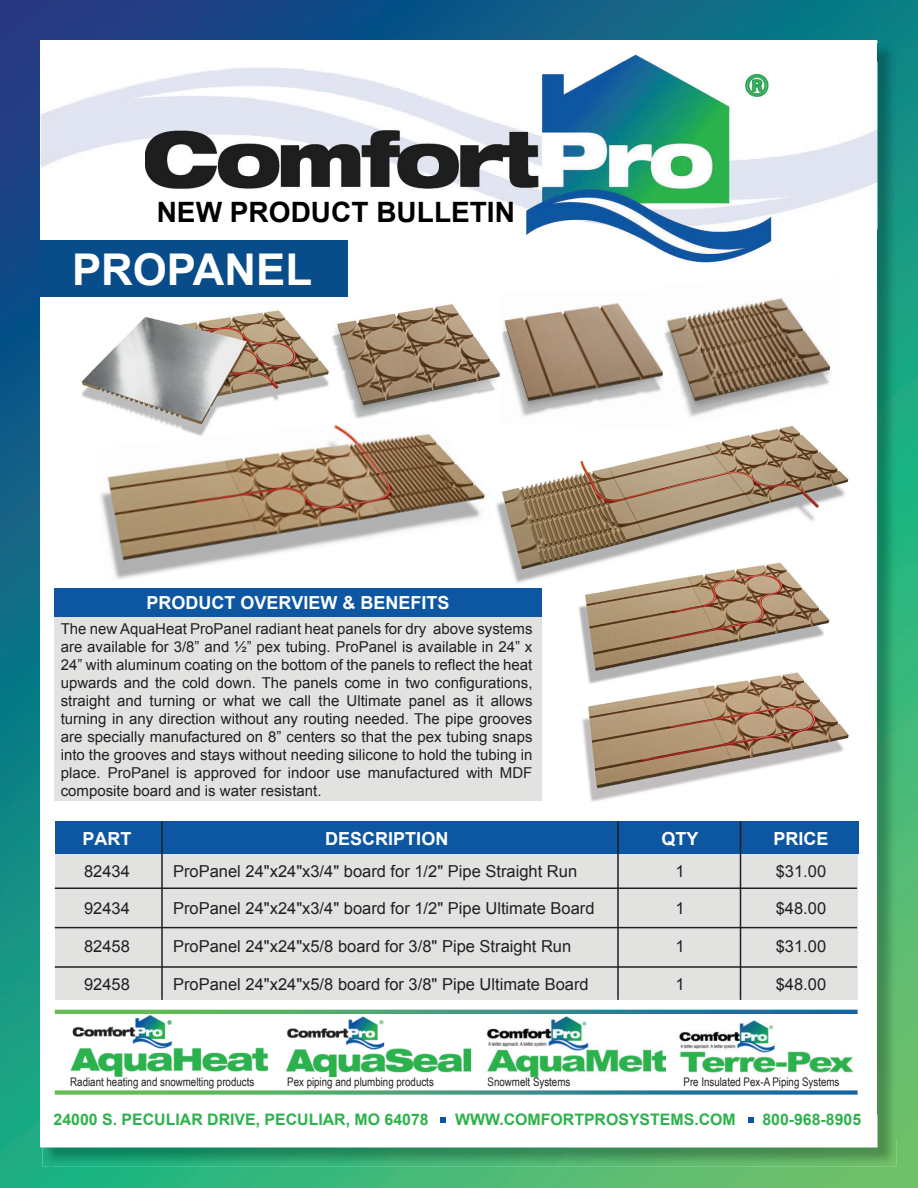
<style>
.page{position:relative;width:918px;height:1188px;background:#fff}
.page>*{position:absolute;margin:0;border:0;box-sizing:border-box;transform-origin:0 0}
.t1{font:700 43.8px "Arial";color:#fff}
.t2{font:700 28.05px "Arial";color:#000}
.t3{font:700 18px "Arial";color:#fff}
.t4{font:16.5px "Arial";color:#231f20}
.t5{font:700 15.9px "Arial";color:#2cb34b}
.t6{font:15px/18px "Arial";color:#231f20;text-align:justify}
.t7{font:11.85px "Arial Narrow";color:#231f20}
</style>
<div class="page">
<img style="left:0;top:0;width:50px;height:1188px">
<img style="left:50px;top:1139px;width:868px;height:49px">
<img style="left:50px;top:0;width:868px;height:50px">
<img style="left:896px;top:50px;width:22px;height:1089px">
<img style="left:43px;top:1113px;width:853px;height:53px">
<img style="left:878px;top:43px;width:18px;height:1070px">
<div style="left:40px;top:40px;width:838px;height:1108px;background:#fff"></div>
<img style="left:526px;top:54px;width:246px;height:209px">
<img style="left:145px;top:62px;width:628px;height:167px">
<svg style="left:440px;top:1117px;width:6px;height:6px"></svg>
<svg style="left:748px;top:1117px;width:5px;height:6px"></svg>
<img style="left:70px;top:1015px;width:402px;height:61px">
<img style="left:54px;top:1091px;width:804px;height:4px">
<img style="left:486px;top:1016px;width:180px;height:62px">
<img style="left:679px;top:1020px;width:174px;height:53px">
<img style="left:54px;top:1009px;width:804px;height:5px">
<div style="left:39px;top:240px;width:309px;height:57px;background:#084d89"></div>
<div style="left:55px;top:827px;width:802px;height:173px;background:#e2e2e1"></div>
<div style="left:55px;top:821px;width:803px;height:33px;background:#0c56a2"></div>
<hr style="left:55px;top:887px;width:802px;height:2px;background:#231f20">
<hr style="left:55px;top:927px;width:802px;height:1px;background:#231f20">
<hr style="left:55px;top:966px;width:802px;height:2px;background:#231f20">
<div style="left:54px;top:598px;width:487px;height:203px;background:#e2e2e1"></div>
<div style="left:54px;top:588px;width:488px;height:28px;background:#0c56a2"></div>
<img style="left:81px;top:310px;width:247px;height:105px">
<img style="left:502px;top:303px;width:160px;height:83px">
<img style="left:328px;top:304px;width:172px;height:111px">
<img style="left:662px;top:298px;width:169px;height:88px">
<img style="left:100px;top:415px;width:386px;height:165px">
<hr style="left:161px;top:821px;width:2px;height:179px;background:#231f20">
<hr style="left:617px;top:821px;width:2px;height:179px;background:#231f20">
<hr style="left:740px;top:821px;width:1px;height:179px;background:#231f20">
<img style="left:490px;top:386px;width:359px;height:197px">
<img style="left:562px;top:547px;width:272px;height:113px">
<img style="left:582px;top:660px;width:267px;height:142px">
<h2 class="t2" style="left:157px;top:194px;width:360px">NEW PRODUCT BULLETIN</h2>
<h1 class="t1" style="left:72px;top:241px;width:242px">PROPANEL</h1>
<p class="t3" style="left:146px;top:591px;width:305px">PRODUCT OVERVIEW &amp; BENEFITS</p>
<p class="t6" style="left:61px;top:620px;width:473px">The new AquaHeat ProPanel radiant heat panels for dry above systems are available for 3/8” and ½” pex tubing. ProPanel is available in 24” x 24” with aluminum coating on the bottom of the panels to reflect the heat upwards and the cold down. The panels come in two configurations, straight and turning or what we call the Ultimate panel as it allows turning in any direction without any routing needed. The pipe grooves are specially manufactured on 8” centers so that the pex tubing snaps into the grooves and stays without needing silicone to hold the tubing in place. ProPanel is approved for indoor use manufactured with MDF composite board and is water resistant.</p>
<p class="t3" style="left:82px;top:827px;width:50px">PART</p>
<p class="t3" style="left:325px;top:827px;width:125px">DESCRIPTION</p>
<p class="t3" style="left:661px;top:827px;width:39px">QTY</p>
<p class="t3" style="left:773px;top:827px;width:57px">PRICE</p>
<p class="t4" style="left:84px;top:861px;width:47px">82434</p>
<p class="t4" style="left:173px;top:861px;width:406px">ProPanel 24"x24"x3/4" board for 1/2" Pipe Straight Run</p>
<p class="t4" style="left:675px;top:861px;width:11px">1</p>
<p class="t4" style="left:776px;top:861px;width:52px">$31.00</p>
<p class="t4" style="left:84px;top:898px;width:47px">92434</p>
<p class="t4" style="left:173px;top:897px;width:423px">ProPanel 24"x24"x3/4" board for 1/2" Pipe Ultimate Board</p>
<p class="t4" style="left:675px;top:898px;width:11px">1</p>
<p class="t4" style="left:776px;top:898px;width:52px">$48.00</p>
<p class="t4" style="left:84px;top:936px;width:47px">82458</p>
<p class="t4" style="left:173px;top:936px;width:400px">ProPanel 24"x24"x5/8 board for 3/8" Pipe Straight Run</p>
<p class="t4" style="left:675px;top:936px;width:11px">1</p>
<p class="t4" style="left:776px;top:936px;width:52px">$31.00</p>
<p class="t4" style="left:84px;top:973px;width:47px">92458</p>
<p class="t4" style="left:173px;top:973px;width:417px">ProPanel 24"x24"x5/8 board for 3/8" Pipe Ultimate Board</p>
<p class="t4" style="left:675px;top:973px;width:11px">1</p>
<p class="t4" style="left:776px;top:973px;width:52px">$48.00</p>
<p class="t7" style="left:70px;top:1073px;width:186px">Radiant heating and snowmelting products</p>
<p class="t7" style="left:287px;top:1073px;width:148px">Pex piping and plumbing products</p>
<p class="t7" style="left:488px;top:1073px;width:84px">Snowmelt Systems</p>
<p class="t7" style="left:684px;top:1073px;width:157px">Pre Insulated Pex-A Piping Systems</p>
<p class="t5" style="left:54px;top:1109px;width:377px">24000 S. PECULIAR DRIVE, PECULIAR, MO 64078</p>
<p class="t5" style="left:455px;top:1109px;width:282px">WWW.COMFORTPROSYSTEMS.COM</p>
<p class="t5" style="left:762px;top:1109px;width:100px">800-968-8905</p>
</div>
